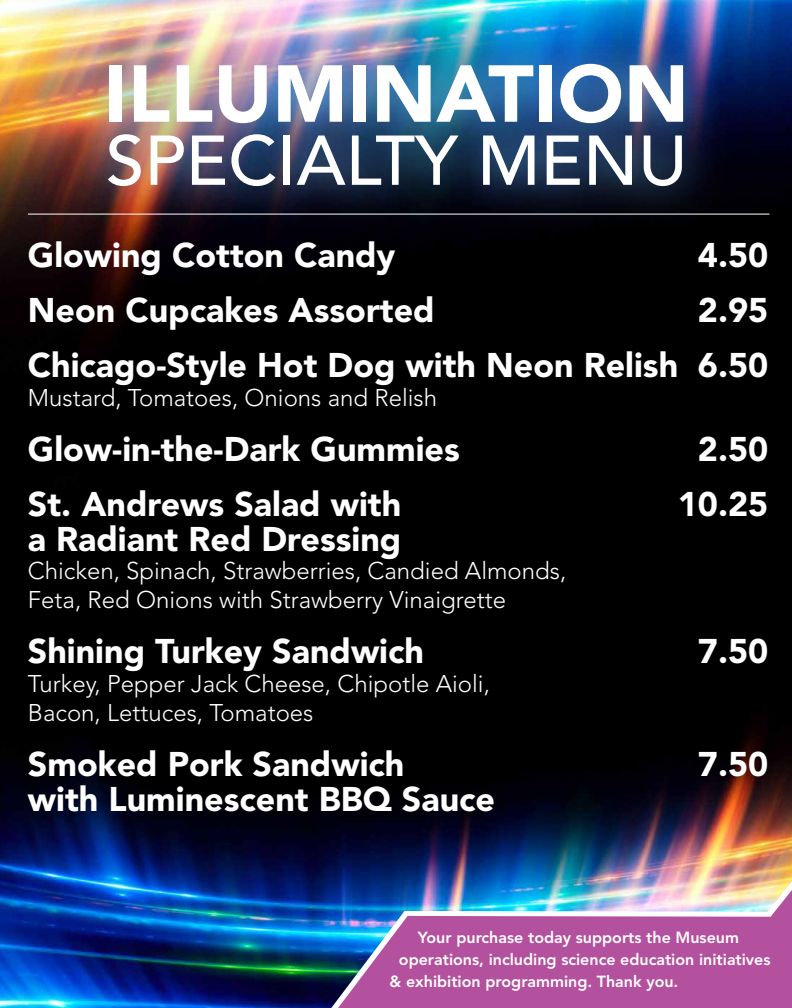
<style>
.page{position:relative;width:792px;height:1008px;background:#fff}
.page>*{position:absolute;margin:0;border:0;box-sizing:border-box;transform-origin:0 0}
.t1{font:900 79.8px "Avenir LT Std";color:#fff}
.t2{font:500 69.6px "Avenir LT Std";color:#fff}
.t3{font:900 34px/55px "Avenir LT Std";color:#fff;text-align:right}
.t4{font:300 24px/28.8px "Avenir LT Std";color:#fff}
.t5{font:800 16px "Avenir LT Std";color:#fff}
</style>
<div class="page">
<img style="left:0;top:589px;width:792px;height:419px">
<div style="left:0;top:0;width:792px;height:589px;background:#000"></div>
<img style="left:0;top:1px;width:792px;height:257px">
<img style="left:331px;top:881px;width:461px;height:127px">
<img style="left:338px;top:890px;width:454px;height:118px">
<hr style="left:28px;top:214px;width:742px;height:1px;background:#fff">
<h1 class="t1" style="left:104px;top:46px;width:586px">ILLUMINATION</h1>
<h2 class="t2" style="left:106px;top:121px;width:583px">SPECIALTY MENU</h2>
<p class="t3" style="left:28px;top:227px;width:369px">Glowing Cotton Candy</p>
<p class="t3" style="left:698px;top:227px;width:72px">4.50</p>
<p class="t3" style="left:28px;top:282px;width:408px">Neon Cupcakes Assorted</p>
<p class="t3" style="left:28px;top:282px;width:742px">2.95<br>Chicago-Style Hot Dog with Neon Relish 6.50</p>
<p class="t4" style="left:28px;top:383px;width:411px">Mustard, Tomatoes, Onions and Relish</p>
<p class="t3" style="left:28px;top:421px;width:433px">Glow-in-the-Dark Gummies</p>
<p class="t3" style="left:698px;top:421px;width:72px">2.50</p>
<p class="t3" style="left:28px;top:476px;width:375px">St. Andrews Salad with</p>
<p class="t3" style="left:678px;top:476px;width:92px">10.25</p>
<p class="t3" style="left:28px;top:511px;width:375px">a Radiant Red Dressing</p>
<p class="t4" style="left:28px;top:557px;width:540px">Chicken, Spinach, Strawberries, Candied Almonds,<br>Feta, Red Onions with Strawberry Vinaigrette</p>
<p class="t3" style="left:28px;top:624px;width:398px">Shining Turkey Sandwich</p>
<p class="t3" style="left:698px;top:624px;width:72px">7.50</p>
<p class="t4" style="left:28px;top:669px;width:463px">Turkey, Pepper Jack Cheese, Chipotle Aioli,<br>Bacon, Lettuces, Tomatoes</p>
<p class="t3" style="left:28px;top:736px;width:378px">Smoked Pork Sandwich</p>
<p class="t3" style="left:698px;top:736px;width:72px">7.50</p>
<p class="t3" style="left:28px;top:771px;width:469px">with Luminescent BBQ Sauce</p>
<p class="t5" style="left:418px;top:928px;width:323px">Your purchase today supports the Museum</p>
<p class="t5" style="left:399px;top:950px;width:373px">operations, including science education initiatives</p>
<p class="t5" style="left:389px;top:972px;width:290px">&amp; exhibition programming. Thank you.</p>
</div>
